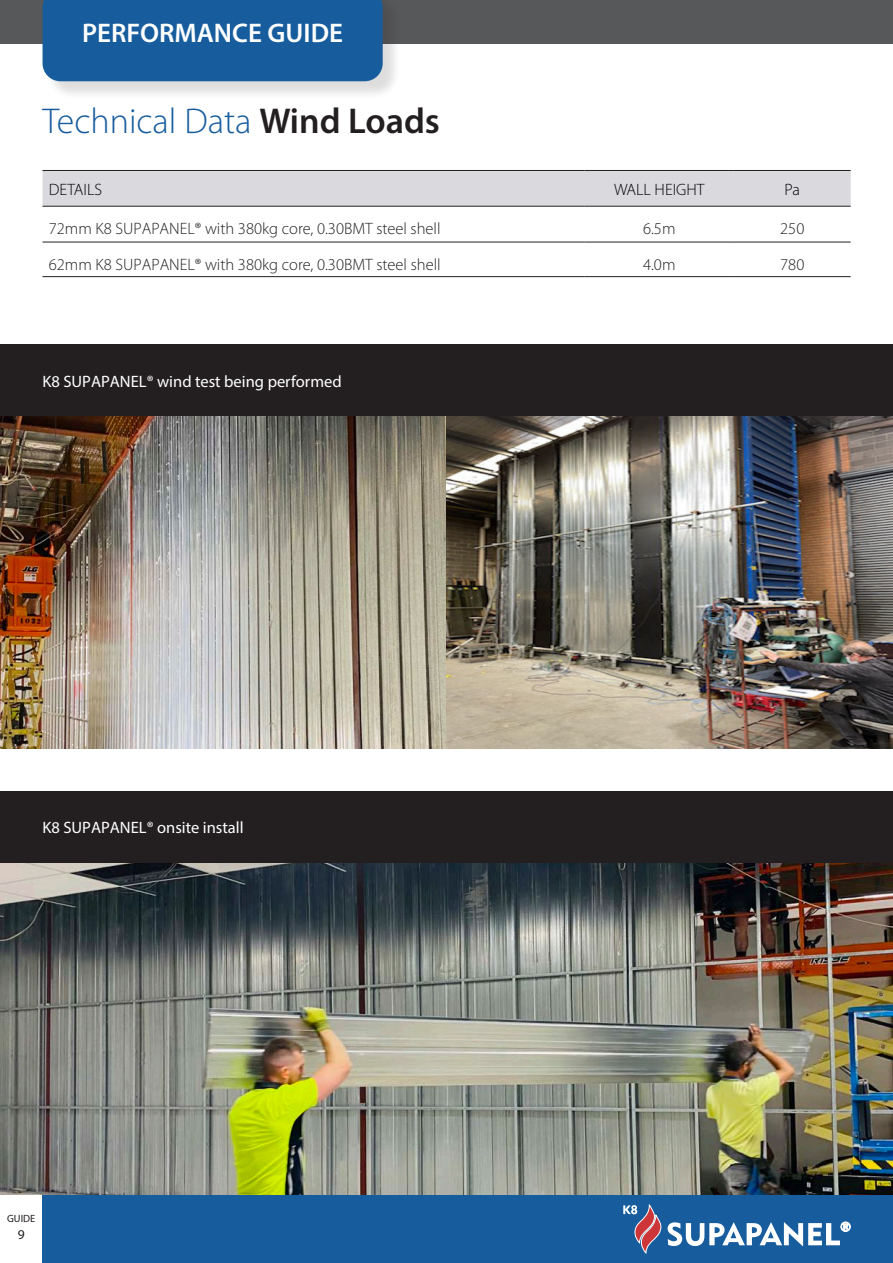
<style>
.page{position:relative;width:893px;height:1263px;background:#fff}
.page>*{position:absolute;margin:0;border:0;box-sizing:border-box;transform-origin:0 0}
.t1{font:300 36px "Myriad Pro";color:#175d9e}
.t2{font:600 27px "Myriad Pro";color:#fff}
.t3{font:300 16.5px "Myriad Pro";color:#231f20}
.t4{font:16.5px "Myriad Pro";color:#fff}
.t5{font:300 16.5px "Myriad Pro";color:#000}
.t6{font:13.5px "Myriad Pro";color:#231f20}
.t7{font:10.5px "Myriad Pro";color:#231f20}
.s1{font-weight:600;color:#231f20}
</style>
<div class="page">
<div style="left:43px;top:1195px;width:850px;height:68px;background:#175d9e"></div>
<div style="left:0;top:0;width:893px;height:44px;background:#57585a"></div>
<div style="left:45px;top:0;width:356px;height:100px;background:#231f20;opacity:.15"></div>
<div style="left:43px;top:0;width:340px;height:81px;background:#175d9e"></div>
<svg style="left:668px;top:1222px;width:183px;height:24px"></svg>
<svg style="left:623px;top:1204px;width:39px;height:50px"></svg>
<div style="left:43px;top:171px;width:808px;height:35px;background:#dadade"></div>
<svg style="left:43px;top:241px;width:808px;height:1px"></svg>
<hr style="left:43px;top:242px;width:542px;height:1px;background:#231f20">
<hr style="left:585px;top:242px;width:149px;height:1px;background:#231f20">
<hr style="left:734px;top:242px;width:117px;height:1px;background:#231f20">
<hr style="left:43px;top:276px;width:542px;height:1px;background:#231f20">
<hr style="left:585px;top:276px;width:149px;height:1px;background:#231f20">
<hr style="left:734px;top:276px;width:117px;height:1px;background:#231f20">
<hr style="left:43px;top:170px;width:542px;height:1px;background:#231f20">
<hr style="left:585px;top:170px;width:149px;height:1px;background:#231f20">
<hr style="left:734px;top:170px;width:117px;height:1px;background:#231f20">
<hr style="left:43px;top:206px;width:542px;height:1px;background:#231f20">
<hr style="left:585px;top:206px;width:149px;height:1px;background:#231f20">
<hr style="left:734px;top:206px;width:117px;height:1px;background:#231f20">
<div style="left:0;top:344px;width:893px;height:73px;background:#231f20"></div>
<div style="left:0;top:791px;width:893px;height:72px;background:#231f20"></div>
<img style="left:0;top:863px;width:893px;height:332px">
<img style="left:0;top:417px;width:893px;height:331px">
<h2 class="t2" style="left:82px;top:16px;width:262px">PERFORMANCE GUIDE</h2>
<h1 class="t1" style="left:43px;top:100px;width:399px">Technical Data <span class="s1">Wind Loads</span></h1>
<p class="t5" style="left:49px;top:179px;width:55px">DETAILS</p>
<p class="t5" style="left:614px;top:179px;width:92px">WALL HEIGHT</p>
<p class="t5" style="left:785px;top:179px;width:17px">Pa</p>
<p class="t3" style="left:49px;top:219px;width:393px">72mm K8 SUPAPANEL® with 380kg core, 0.30BMT steel shell</p>
<p class="t3" style="left:643px;top:219px;width:34px">6.5m</p>
<p class="t3" style="left:780px;top:219px;width:26px">250</p>
<p class="t3" style="left:49px;top:255px;width:393px">62mm K8 SUPAPANEL® with 380kg core, 0.30BMT steel shell</p>
<p class="t3" style="left:643px;top:255px;width:34px">4.0m</p>
<p class="t3" style="left:780px;top:255px;width:26px">780</p>
<p class="t4" style="left:43px;top:371px;width:301px">K8 SUPAPANEL® wind test being performed</p>
<p class="t4" style="left:43px;top:817px;width:203px">K8 SUPAPANEL® onsite install</p>
<p class="t7" style="left:7px;top:1212px;width:30px">GUIDE</p>
<p class="t6" style="left:18px;top:1226px;width:8px">9</p>
</div>
